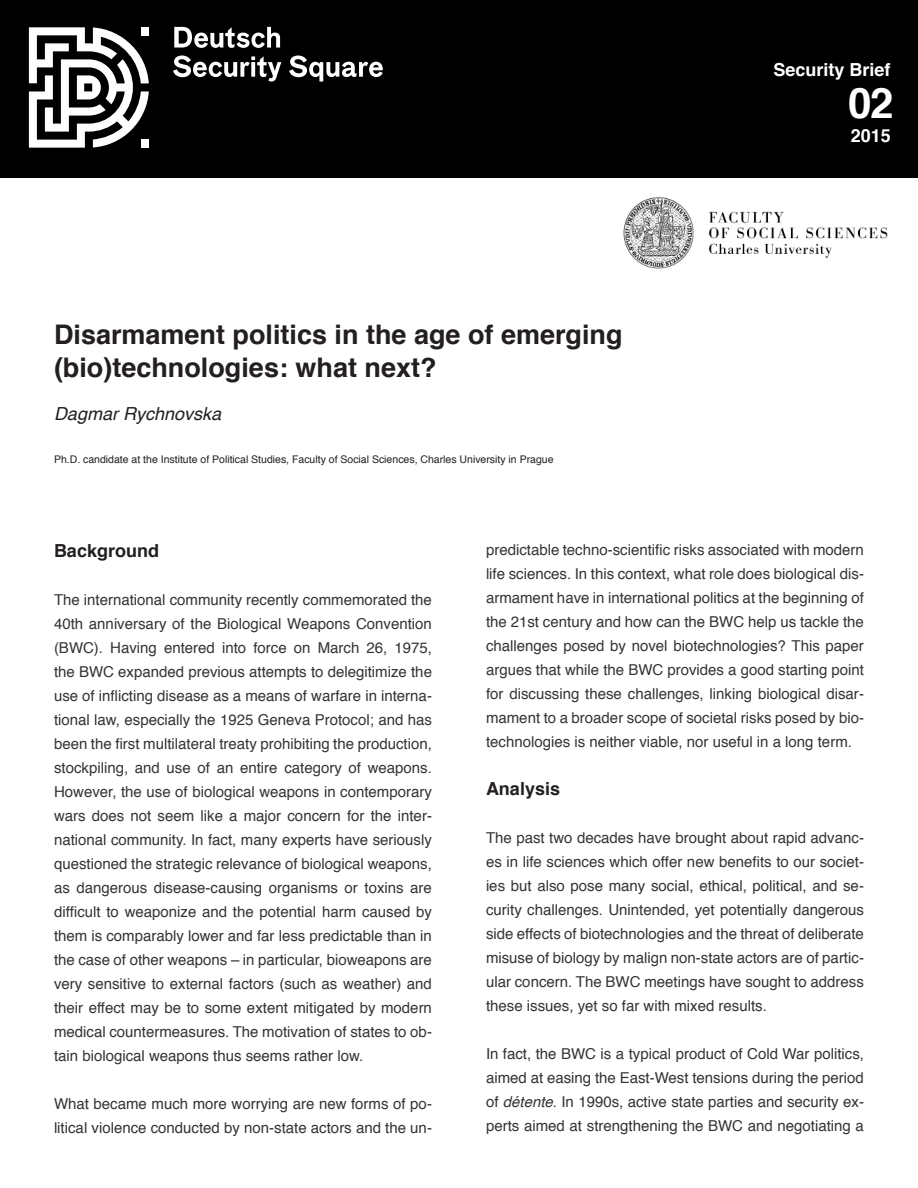
<style>
.page{position:relative;width:918px;height:1188px;background:#fff}
.page>*{position:absolute;margin:0;border:0;box-sizing:border-box;transform-origin:0 0}
.t1{font:700 42px "Helvetica";color:#fff}
.t2{font:700 27px "Helvetica";color:#231f20}
.t3{font:700 18px "Helvetica";color:#231f20}
.t4{font:700 18px "Helvetica";color:#fff}
.t5{font:italic 18px "Helvetica";color:#231f20}
.t6{font:15px/24px "Helvetica";color:#343434;text-align:justify}
.t7{font:10.5px "Helvetica";color:#231f20}
.s1{font-style:italic}
</style>
<div class="page">
<img style="left:605px;top:177px;width:297px;height:92px">
<div style="left:389px;top:0;width:529px;height:177px;background:#000"></div>
<div style="left:0;top:0;width:394px;height:177px;background:#000"></div>
<svg style="left:174px;top:27px;width:106px;height:21px"></svg>
<svg style="left:173px;top:56px;width:108px;height:26px"></svg>
<svg style="left:289px;top:56px;width:94px;height:26px"></svg>
<svg style="left:29px;top:27px;width:120px;height:121px"></svg>
<p class="t2" style="left:54px;top:313px;width:570px">Disarmament politics in the age of emerging</p>
<p class="t2" style="left:54px;top:345px;width:384px">(bio)technologies: what next?</p>
<p class="t5" style="left:54px;top:399px;width:169px">Dagmar Rychnovska</p>
<p class="t7" style="left:54px;top:451px;width:501px">Ph.D. candidate at the Institute of Political Studies, Faculty of Social Sciences, Charles University in Prague</p>
<p class="t4" style="left:774px;top:55px;width:119px">Security Brief</p>
<p class="t1" style="left:848px;top:69px;width:47px">02</p>
<p class="t4" style="left:851px;top:121px;width:42px">2015</p>
<p class="t3" style="left:54px;top:536px;width:107px">Background</p>
<p class="t6" style="left:54px;top:588px;width:380px">The international community recently commemorated the 40th anniversary of the Biological Weapons Convention (BWC). Having entered into force on March 26, 1975, the BWC expanded previous attempts to delegitimize the use of inflicting disease as a means of warfare in interna&shy;tional law, especially the 1925 Geneva Protocol; and has been the first multilateral treaty prohibiting the production, stockpiling, and use of an entire category of weapons.<br>However, the use of biological weapons in contemporary wars does not seem like a major concern for the inter&shy;national community. In fact, many experts have seriously questioned the strategic relevance of biological weapons, as dangerous disease-causing organisms or toxins are difficult to weaponize and the potential harm caused by them is comparably lower and far less predictable than in the case of other weapons – in particular, bioweapons are very sensitive to external factors (such as weather) and their effect may be to some extent mitigated by modern medical countermeasures. The motivation of states to ob&shy;tain biological weapons thus seems rather low.</p>
<p class="t6" style="left:54px;top:1092px;width:379px">What became much more worrying are new forms of po&shy;litical violence conducted by non-state actors and the un-</p>
<p class="t6" style="left:486px;top:538px;width:380px">predictable techno-scientific risks associated with modern life sciences. In this context, what role does biological dis&shy;armament have in international politics at the beginning of the 21st century and how can the BWC help us tackle the challenges posed by novel biotechnologies? This paper argues that while the BWC provides a good starting point for discussing these challenges, linking biological disar&shy;mament to a broader scope of societal risks posed by bio&shy;technologies is neither viable, nor useful in a long term.</p>
<p class="t3" style="left:486px;top:774px;width:76px">Analysis</p>
<p class="t6" style="left:486px;top:826px;width:379px">The past two decades have brought about rapid advanc&shy;es in life sciences which offer new benefits to our societ&shy;ies but also pose many social, ethical, political, and se&shy;curity challenges. Unintended, yet potentially dangerous side effects of biotechnologies and the threat of deliberate misuse of biology by malign non-state actors are of partic&shy;ular concern. The BWC meetings have sought to address these issues, yet so far with mixed results.</p>
<p class="t6" style="left:486px;top:1042px;width:380px">In fact, the BWC is a typical product of Cold War politics, aimed at easing the East-West tensions during the period of <span class="s1">détente</span>. In 1990s, active state parties and security ex&shy;perts aimed at strengthening the BWC and negotiating a</p>
</div>
